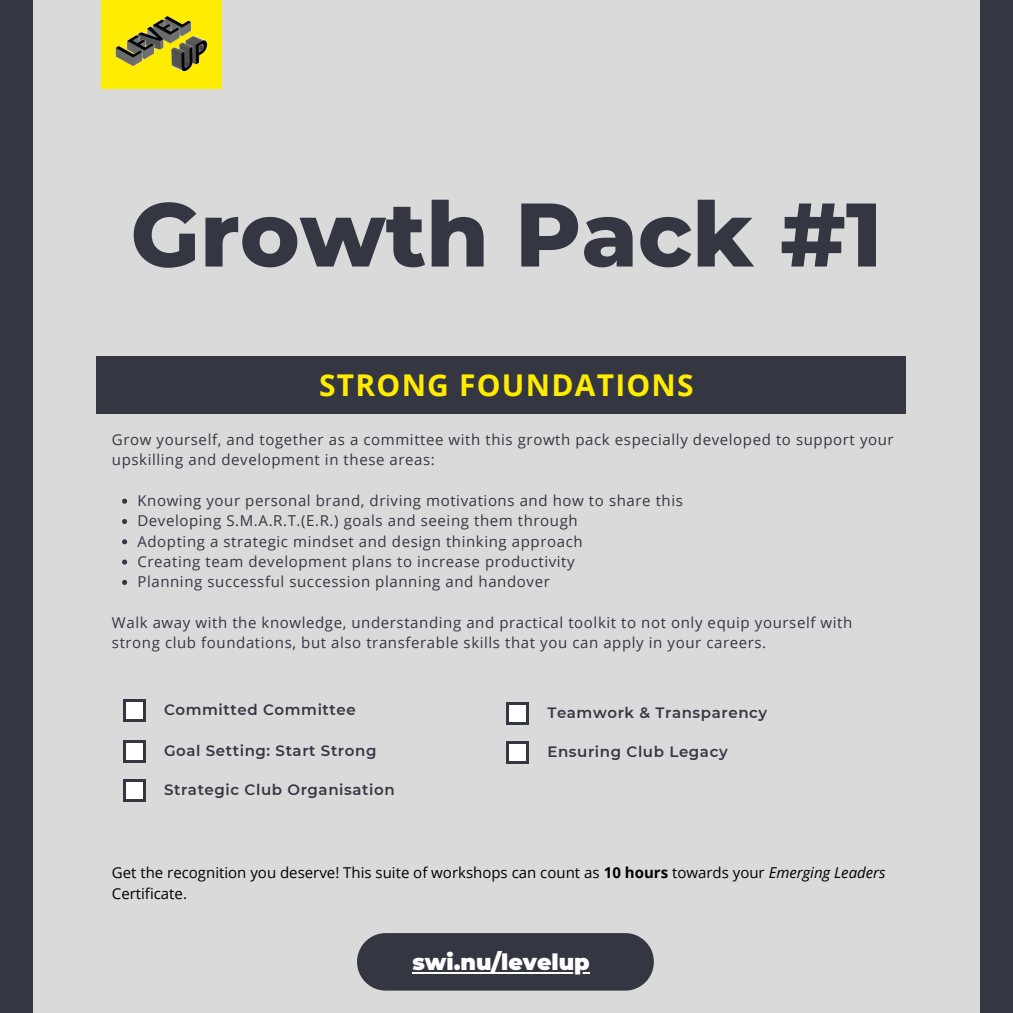
<style>
.page{position:relative;width:1013px;height:1013px;background:#fff}
.page>*{position:absolute;margin:0;border:0;box-sizing:border-box;transform-origin:0 0}
.t1{font:800 90px "Montserrat";color:#343642}
.t2{font:700 30px "Open Sans";letter-spacing:.04em;color:#ffec00}
.t3{font:900 22.12px "Montserrat";color:#fff}
.t4{font:15px/20.2px "Open Sans";letter-spacing:.04em;color:#343642}
.t5{font:600 15px "Montserrat";letter-spacing:.04em;color:#343642}
.t6{font:15px/20.6px "Open Sans";color:#000}
.s1{font-weight:700}
.s2{font-style:italic}
</style>
<div class="page">
<div style="left:0;top:0;width:1012px;height:1012px;background:#dbdada"></div>
<svg style="left:357px;top:933px;width:297px;height:57px;background:#3d3f4a"></svg>
<div style="left:0;top:0;width:33px;height:1012px;background:#343642"></div>
<div style="left:101px;top:0;width:120px;height:88px;background:#ffec00"></div>
<div style="left:123px;top:699px;width:23px;height:22px;background:#343642"></div>
<div style="left:980px;top:0;width:32px;height:1012px;background:#343642"></div>
<img style="left:115px;top:15px;width:93px;height:57px">
<hr style="left:412px;top:971px;width:177px;height:2px;background:#fff">
<svg style="left:122px;top:498px;width:5px;height:6px"></svg>
<svg style="left:122px;top:519px;width:5px;height:5px"></svg>
<svg style="left:122px;top:539px;width:5px;height:5px"></svg>
<svg style="left:122px;top:559px;width:5px;height:5px"></svg>
<svg style="left:122px;top:580px;width:5px;height:5px"></svg>
<div style="left:96px;top:356px;width:809px;height:57px;background:#343642"></div>
<div style="left:126px;top:702px;width:17px;height:17px;background:#fff"></div>
<div style="left:123px;top:740px;width:23px;height:22px;background:#343642"></div>
<div style="left:126px;top:743px;width:17px;height:17px;background:#fff"></div>
<div style="left:123px;top:779px;width:23px;height:23px;background:#343642"></div>
<div style="left:126px;top:782px;width:17px;height:17px;background:#fff"></div>
<div style="left:506px;top:702px;width:23px;height:22px;background:#343642"></div>
<div style="left:509px;top:705px;width:17px;height:17px;background:#fff"></div>
<div style="left:506px;top:741px;width:23px;height:22px;background:#343642"></div>
<div style="left:509px;top:744px;width:17px;height:17px;background:#fff"></div>
<p class="t1" style="left:131px;top:179px;width:753px">Growth Pack #1</p>
<p class="t2" style="left:319px;top:364px;width:376px">STRONG FOUNDATIONS</p>
<p class="t4" style="left:112px;top:429px;width:783px">Grow yourself, and together as a committee with this growth pack especially developed to support your upskilling and development in these areas:</p>
<p class="t4" style="left:137px;top:490px;width:547px">Knowing your personal brand, driving motivations and how to share this</p>
<p class="t4" style="left:137px;top:510px;width:442px">Developing S.M.A.R.T.(E.R.) goals and seeing them through</p>
<p class="t4" style="left:137px;top:530px;width:447px">Adopting a strategic mindset and design thinking approach</p>
<p class="t4" style="left:137px;top:551px;width:439px">Creating team development plans to increase productivity</p>
<p class="t4" style="left:137px;top:571px;width:414px">Planning successful succession planning and handover</p>
<p class="t4" style="left:112px;top:611px;width:742px">Walk away with the knowledge, understanding and practical toolkit to not only equip yourself with strong club foundations, but also transferable skills that you can apply in your careers.</p>
<p class="t5" style="left:164px;top:700px;width:193px">Committed Committee</p>
<p class="t5" style="left:164px;top:741px;width:214px">Goal Setting: Start Strong</p>
<p class="t5" style="left:164px;top:781px;width:232px">Strategic Club Organisation</p>
<p class="t5" style="left:547px;top:703px;width:221px">Teamwork &amp; Transparency</p>
<p class="t5" style="left:547px;top:742px;width:182px">Ensuring Club Legacy</p>
<p class="t6" style="left:112px;top:862px;width:775px">Get the recognition you deserve! This suite of workshops can count as <span class="s1">10 hours</span> towards your <span class="s2">Emerging Leaders<br></span>Certificate.</p>
<p class="t3" style="left:412px;top:948px;width:179px">swi.nu/levelup</p>
</div>
